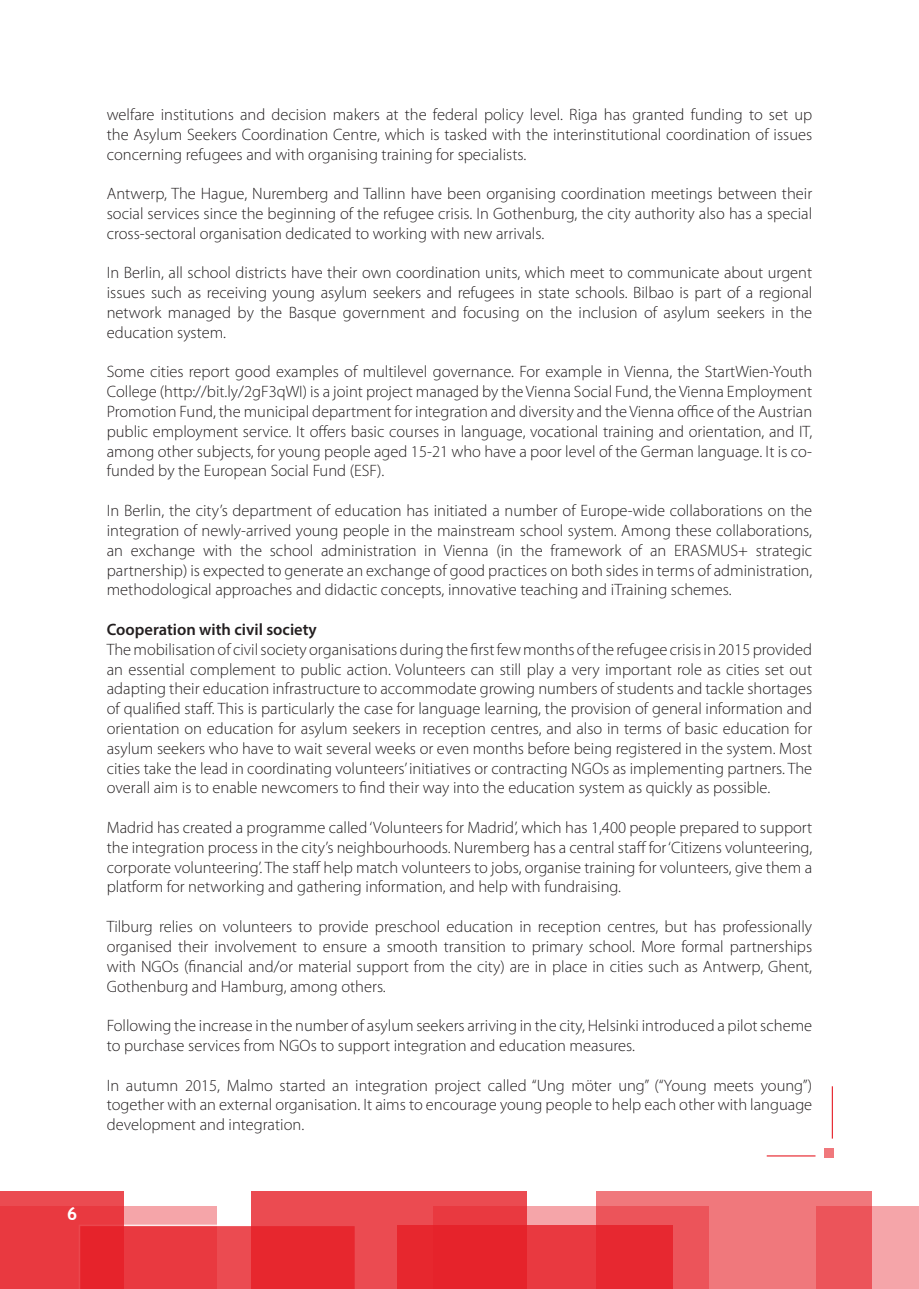
<style>
.page{position:relative;width:919px;height:1289px;background:#fff}
.page>*{position:absolute;margin:0;border:0;box-sizing:border-box;transform-origin:0 0}
.t1{font:700 18px "Trebuchet MS";color:#fff}
.Paragraph{font:300 16.5px/19.8px "Myriad Pro";color:#231f20;text-align:justify}
.Paragraph-2{font:600 16.5px "Myriad Pro";color:#231f20}
</style>
<div class="page">
<div style="left:0;top:1206px;width:217px;height:82px;background:#f5a5a9"></div>
<div style="left:432px;top:1206px;width:276px;height:82px;background:#f5a5a9"></div>
<div style="left:816px;top:1206px;width:102px;height:82px;background:#f5a5a9"></div>
<svg style="left:124px;top:1224px;width:126px;height:64px"></svg>
<svg style="left:596px;top:1191px;width:276px;height:97px;fill:#f0787c"></svg>
<svg style="left:0;top:1191px;width:124px;height:97px;fill:#e93940"></svg>
<svg style="left:250px;top:1191px;width:276px;height:97px;fill:#eb4b51"></svg>
<svg style="left:396px;top:1225px;width:276px;height:63px;fill:#e72830"></svg>
<div style="left:824px;top:1147px;width:10px;height:10px;background:#f0787c"></div>
<hr style="left:766px;top:1155px;width:49px;height:1px;background:#e61e26">
<hr style="left:831px;top:1086px;width:1px;height:52px;background:#e61e26">
<p class="t1" style="left:67px;top:1201px;width:12px">6</p>
<p class="Paragraph" style="left:107px;top:104px;width:707px">welfare institutions and decision makers at the federal policy level. Riga has granted funding to set up the Asylum Seekers Coordination Centre, which is tasked with the interinstitutional coordination of issues concerning refugees and with organising training for specialists.</p>
<p class="Paragraph" style="left:107px;top:183px;width:707px">Antwerp, The Hague, Nuremberg and Tallinn have been organising coordination meetings between their social services since the beginning of the refugee crisis. In Gothenburg, the city authority also has a special cross-sectoral organisation dedicated to working with new arrivals.</p>
<p class="Paragraph" style="left:107px;top:263px;width:707px">In Berlin, all school districts have their own coordination units, which meet to communicate about urgent issues such as receiving young asylum seekers and refugees in state schools. Bilbao is part of a regional network managed by the Basque government and focusing on the inclusion of asylum seekers in the education system.</p>
<p class="Paragraph" style="left:107px;top:362px;width:707px">Some cities report good examples of multilevel governance. For example in Vienna, the StartWien-Youth College (http://bit.ly/2gF3qWI) is a joint project managed by the Vienna Social Fund, the Vienna Employment Promotion Fund, the municipal department for integration and diversity and the Vienna office of the Austrian public employment service. It offers basic courses in language, vocational training and orientation, and IT, among other subjects, for young people aged 15-21 who have a poor level of the German language. It is co&shy;funded by the European Social Fund (ESF).</p>
<p class="Paragraph" style="left:107px;top:500px;width:707px">In Berlin, the city’s department of education has initiated a number of Europe-wide collaborations on the integration of newly-arrived young people in the mainstream school system. Among these collaborations, an exchange with the school administration in Vienna (in the framework of an ERASMUS+ strategic partnership) is expected to generate an exchange of good practices on both sides in terms of administration, methodological approaches and didactic concepts, innovative teaching and iTraining schemes.</p>
<p class="Paragraph-2" style="left:107px;top:619px;width:212px">Cooperation with civil society</p>
<p class="Paragraph" style="left:107px;top:639px;width:707px">The mobilisation of civil society organisations during the first few months of the refugee crisis in 2015 provided an essential complement to public action. Volunteers can still play a very important role as cities set out adapting their education infrastructure to accommodate growing numbers of students and tackle shortages of qualified staff. This is particularly the case for language learning, the provision of general information and orientation on education for asylum seekers in reception centres, and also in terms of basic education for asylum seekers who have to wait several weeks or even months before being registered in the system. Most cities take the lead in coordinating volunteers’ initiatives or contracting NGOs as implementing partners. The overall aim is to enable newcomers to find their way into the education system as quickly as possible.</p>
<p class="Paragraph" style="left:107px;top:817px;width:707px">Madrid has created a programme called ‘Volunteers for Madrid’, which has 1,400 people prepared to support the integration process in the city’s neighbourhoods. Nuremberg has a central staff for ‘Citizens volunteering, corporate volunteering’. The staff help match volunteers to jobs, organise training for volunteers, give them a platform for networking and gathering information, and help with fundraising.</p>
<p class="Paragraph" style="left:107px;top:916px;width:707px">Tilburg relies on volunteers to provide preschool education in reception centres, but has professionally organised their involvement to ensure a smooth transition to primary school. More formal partnerships with NGOs (financial and/or material support from the city) are in place in cities such as Antwerp, Ghent, Gothenburg and Hamburg, among others.</p>
<p class="Paragraph" style="left:107px;top:1015px;width:706px">Following the increase in the number of asylum seekers arriving in the city, Helsinki introduced a pilot scheme to purchase services from NGOs to support integration and education measures.</p>
<p class="Paragraph" style="left:107px;top:1074px;width:707px">In autumn 2015, Malmo started an integration project called “Ung möter ung” (“Young meets young”) together with an external organisation. It aims to encourage young people to help each other with language development and integration.</p>
</div>
